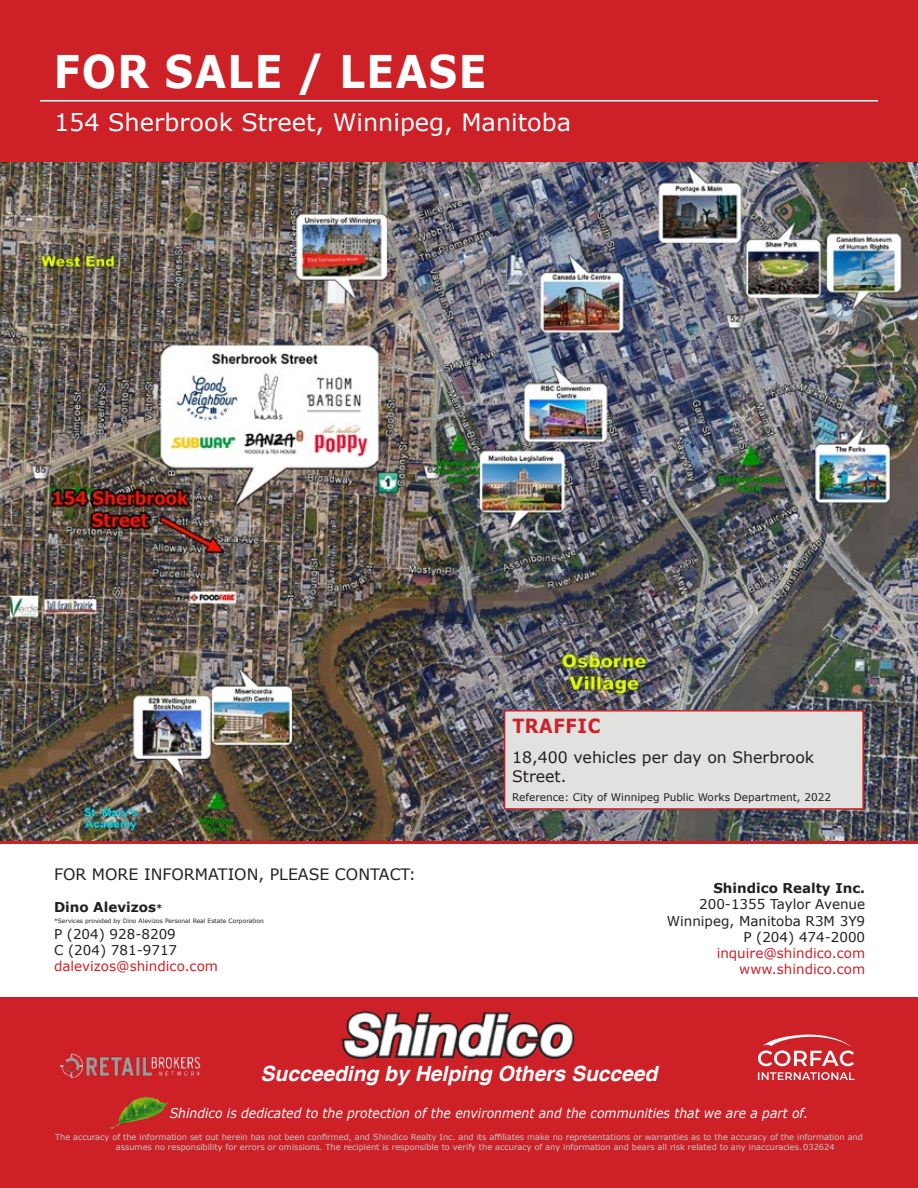
<style>
.page{position:relative;width:918px;height:1188px;background:#fff}
.page>*{position:absolute;margin:0;border:0;box-sizing:border-box;transform-origin:0 0}
.t1{font:700 45px "Verdana";letter-spacing:.035em;color:#fff;scale:.9 1}
.t2{font:24px "Verdana";color:#fff}
.t3{font:italic 700 21px "Helvetica";color:#fff}
.t4{font:700 19.5px "Verdana";letter-spacing:.035em;color:#cd2027;scale:.9 1}
.t5{font:15.75px/18.9px "Verdana";color:#231f20}
.t6{font:13.5px/16.2px "Verdana";color:#231f20;text-align:right}
.t7{font:italic 13.5px "Verdana";color:#fff;scale:.92 1}
.t8{font:13.5px/16.2px "Verdana";color:#cd2027;text-align:right}
.t9{font:700 13.5px "Verdana";color:#231f20}
.t10{font:10.5px "Verdana";color:#231f20}
.t11{font:8.25px/9.9px "Verdana";color:#c7c8ca}
.t12{font:6px "Verdana";color:#231f20}
.s1{font-size:9px}
</style>
<div class="page">
<div style="left:0;top:0;width:918px;height:162px;background:#cd2027"></div>
<hr style="left:40px;top:100px;width:838px;height:1px;background:#fff">
<div style="left:0;top:998px;width:918px;height:190px;background:#cd2027"></div>
<img style="left:110px;top:1096px;width:58px;height:34px">
<hr style="left:0;top:841px;width:918px;height:3px;background:#cd2027">
<img style="left:342px;top:1011px;width:233px;height:49px">
<img style="left:0;top:162px;width:918px;height:679px">
<div style="left:505px;top:711px;width:358px;height:98px;background:#e1e1e0"></div>
<div style="left:504px;top:710px;width:360px;height:100px;border:2px solid #cd2027"></div>
<svg style="left:758px;top:1072px;width:97px;height:8px"></svg>
<svg style="left:758px;top:1035px;width:96px;height:31px"></svg>
<img style="left:59px;top:1053px;width:142px;height:26px">
<h1 class="t1" style="left:54px;top:40px;width:482px">FOR SALE / LEASE</h1>
<h2 class="t2" style="left:54px;top:106px;width:519px">154 Sherbrook Street, Winnipeg, Manitoba</h2>
<h3 class="t5" style="left:54px;top:864px;width:363px">FOR MORE INFORMATION, PLEASE CONTACT:</h3>
<h3 class="t9" style="left:54px;top:898px;width:110px">Dino Alevizos<span class="s1">*</span></h3>
<p class="t12" style="left:54px;top:916px;width:211px">*Services provided by Dino Alevizos Personal Real Estate Corporation</p>
<h3 class="t6" style="left:54px;top:926px;width:125px;text-align:left">P (204) 928-8209<br>C (204) 781-9717</h3>
<h3 class="t8" style="left:54px;top:958px;width:166px">dalevizos@shindico.com</h3>
<h3 class="t4" style="left:512px;top:712px;width:99px">TRAFFIC</h3>
<h3 class="t5" style="left:512px;top:748px;width:304px">18,400 vehicles per day on Sherbrook<br>Street.</h3>
<p class="t10" style="left:512px;top:790px;width:321px">Reference: City of Winnipeg Public Works Department, 2022</p>
<h3 class="t9" style="left:713px;top:879px;width:153px">Shindico Realty Inc.</h3>
<h3 class="t6" style="left:667px;top:896px;width:200px">200-1355 Taylor Avenue<br>Winnipeg, Manitoba R3M 3Y9<br>P (204) 474-2000</h3>
<h3 class="t8" style="left:717px;top:945px;width:150px">inquire@shindico.com www.shindico.com</h3>
<h3 class="t3" style="left:261px;top:1060px;width:398px">Succeeding by Helping Others Succeed</h3>
<h3 class="t7" style="left:170px;top:1104px;width:696px">Shindico is dedicated to the protection of the environment and the communities that we are a part of.</h3>
<p class="t11" style="left:116px;top:1132px;width:749px;text-indent:-61px">The accuracy of the information set out herein has not been confirmed, and Shindico Realty Inc. and its affiliates make no representations or warranties as to the accuracy of the information and assumes no responsibility for errors or omissions. The recipient is responsible to verify the accuracy of any information and bears all risk related to any inaccuracies.032624</p>
</div>
